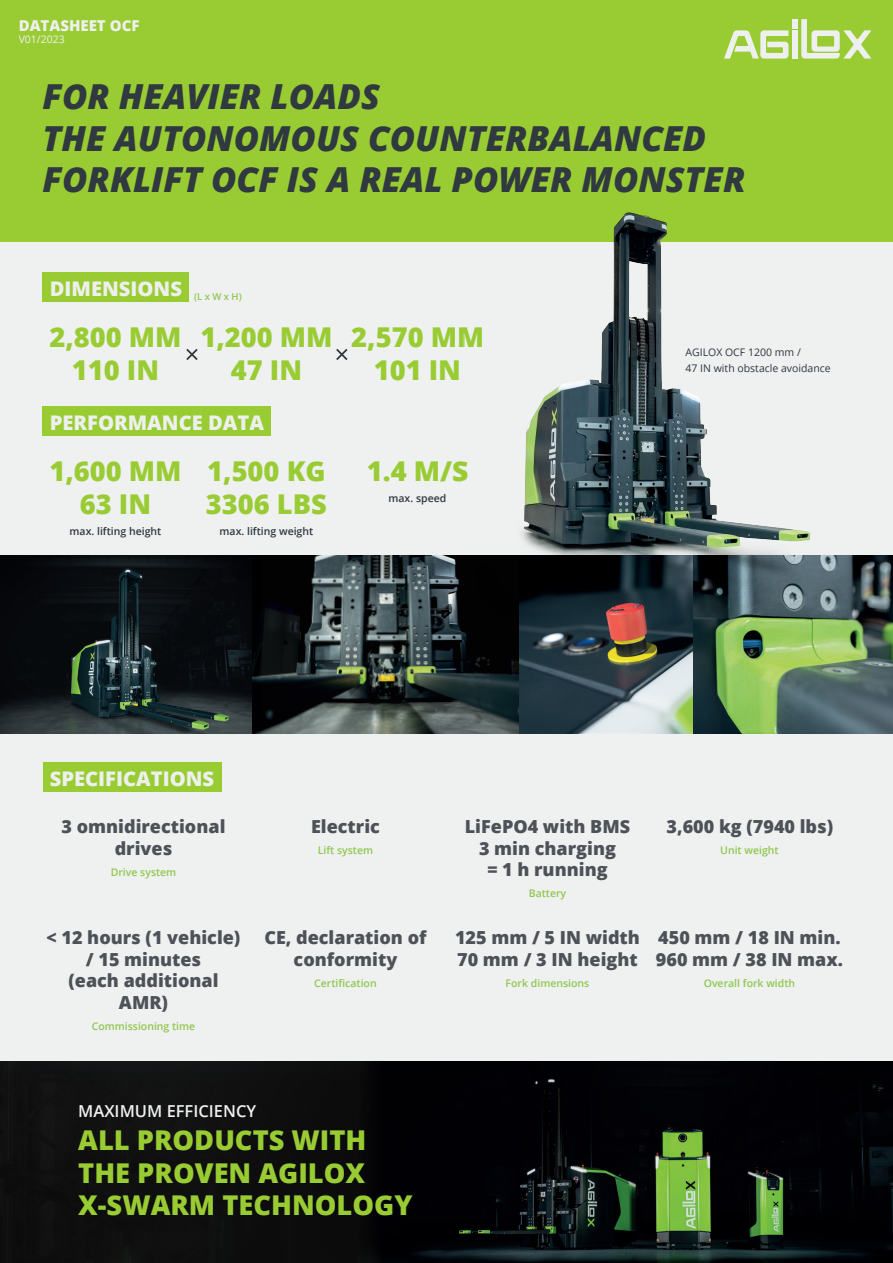
<style>
.page{position:relative;width:893px;height:1263px;background:#fff}
.page>*{position:absolute;margin:0;border:0;box-sizing:border-box;transform-origin:0 0}
.t1{font:italic 800 34.5px/41.4px "Open Sans";color:#2f393f}
.t2{font:800 27.3px "Open Sans";color:#9c3}
.t3{font:800 20.1px "Open Sans";color:#eef0ef}
.t4{font:800 18px/21.6px "Open Sans";color:#4d5258;text-align:center}
.t5{font:600 16.5px "Open Sans";color:#eff0f0}
.t6{font:800 15px "Open Sans";color:#eff0f0}
.t7{font:600 10.5px "Open Sans";color:#8fc84f}
.t8{font:600 10.5px "Open Sans";color:#2f393f}
.t9{font:10.5px "Open Sans";color:#2f393f}
.t10{font:10.5px "Open Sans";color:#eff0f0}
.t11{font:600 9.45px "Open Sans";color:#8fc84f}
</style>
<div class="page">
<div style="left:0;top:1061px;width:360px;height:202px;background:#0f0f0f"></div>
<div style="left:360px;top:1061px;width:41px;height:202px;background:#020205"></div>
<img style="left:401px;top:1061px;width:492px;height:202px">
<div style="left:0;top:712px;width:893px;height:349px;background:#eff0f0"></div>
<div style="left:0;top:0;width:893px;height:243px;background:#9c3"></div>
<div style="left:0;top:243px;width:893px;height:313px;background:#eff0f0"></div>
<div style="left:43px;top:762px;width:178px;height:29px;background:#9c3"></div>
<img style="left:0;top:556px;width:253px;height:177px">
<img style="left:253px;top:556px;width:640px;height:177px">
<div style="left:43px;top:272px;width:146px;height:29px;background:#9c3"></div>
<div style="left:43px;top:406px;width:228px;height:29px;background:#9c3"></div>
<svg style="left:186px;top:349px;width:12px;height:11px"></svg>
<svg style="left:336px;top:349px;width:12px;height:11px"></svg>
<img style="left:465px;top:212px;width:376px;height:402px">
<img style="left:525px;top:213px;width:214px;height:333px">
<svg style="left:724px;top:30px;width:64px;height:29px"></svg>
<div style="left:792px;top:30px;width:6px;height:29px;background:#eef0ef"></div>
<div style="left:792px;top:19px;width:6px;height:10px;background:#eef0ef"></div>
<svg style="left:801px;top:19px;width:70px;height:40px"></svg>
<p class="t6" style="left:19px;top:14px;width:122px">DATASHEET OCF</p>
<p class="t10" style="left:19px;top:32px;width:48px">V01/2023</p>
<p class="t1" style="left:43px;top:75px;width:339px">FOR HEAVIER LOADS</p>
<p class="t1" style="left:43px;top:116px;width:704px">THE AUTONOMOUS COUNTERBALANCED<br>FORKLIFT OCF IS A REAL POWER MONSTER</p>
<p class="t3" style="left:50px;top:273px;width:134px">DIMENSIONS</p>
<p class="t2" style="left:49px;top:317px;width:134px">2,800 MM</p>
<p class="t2" style="left:72px;top:349px;width:89px">110 IN</p>
<p class="t11" style="left:194px;top:290px;width:49px">(L x W x H)</p>
<p class="t2" style="left:200px;top:317px;width:134px">1,200 MM</p>
<p class="t2" style="left:231px;top:349px;width:73px">47 IN</p>
<p class="t3" style="left:50px;top:407px;width:216px">PERFORMANCE DATA</p>
<p class="t2" style="left:351px;top:317px;width:134px">2,570 MM</p>
<p class="t2" style="left:374px;top:349px;width:89px">101 IN</p>
<p class="t2" style="left:49px;top:451px;width:134px">1,600 MM</p>
<p class="t2" style="left:80px;top:483px;width:73px">63 IN</p>
<p class="t8" style="left:388px;top:491px;width:59px">max. speed</p>
<p class="t2" style="left:207px;top:451px;width:120px">1,500 KG</p>
<p class="t2" style="left:206px;top:483px;width:123px">3306 LBS</p>
<p class="t2" style="left:367px;top:451px;width:103px">1.4 M/S</p>
<p class="t8" style="left:70px;top:524px;width:93px">max. lifting height</p>
<p class="t8" style="left:220px;top:524px;width:95px">max. lifting weight</p>
<p class="t9" style="left:685px;top:345px;width:117px">AGILOX OCF 1200 mm /</p>
<p class="t9" style="left:685px;top:361px;width:147px">47 IN with obstacle avoidance</p>
<p class="t3" style="left:50px;top:763px;width:166px">SPECIFICATIONS</p>
<p class="t4" style="left:62px;top:815px;width:165px">3 omnidirectional drives</p>
<p class="t7" style="left:111px;top:865px;width:67px">Drive system</p>
<p class="t4" style="left:311px;top:815px;width:70px">Electric</p>
<p class="t7" style="left:318px;top:843px;width:57px">Lift system</p>
<p class="t4" style="left:465px;top:815px;width:167px">LiFePO4 with BMS</p>
<p class="t4" style="left:479px;top:836px;width:138px">3 min charging</p>
<p class="t4" style="left:487px;top:858px;width:122px">= 1 h running</p>
<p class="t7" style="left:529px;top:886px;width:39px">Battery</p>
<p class="t4" style="left:667px;top:815px;width:168px">3,600 kg (7940 lbs)</p>
<p class="t7" style="left:720px;top:843px;width:60px">Unit weight</p>
<p class="t4" style="left:47px;top:926px;width:195px">&lt; 12 hours (1 vehicle)</p>
<p class="t4" style="left:86px;top:947px;width:117px">/ 15 minutes</p>
<p class="t4" style="left:68px;top:969px;width:152px">(each additional<br>AMR)</p>
<p class="t7" style="left:92px;top:1019px;width:105px">Commissioning time</p>
<p class="t4" style="left:264px;top:926px;width:164px">CE, declaration of conformity</p>
<p class="t4" style="left:455px;top:926px;width:186px">125 mm / 5 IN width</p>
<p class="t4" style="left:457px;top:947px;width:182px">70 mm / 3 IN height</p>
<p class="t4" style="left:658px;top:926px;width:184px">450 mm / 18 IN min.</p>
<p class="t4" style="left:656px;top:947px;width:189px">960 mm / 38 IN max.</p>
<p class="t7" style="left:314px;top:975px;width:64px">Certification</p>
<p class="t7" style="left:506px;top:975px;width:85px">Fork dimensions</p>
<p class="t7" style="left:704px;top:975px;width:93px">Overall fork width</p>
<p class="t5" style="left:78px;top:1100px;width:180px">MAXIMUM EFFICIENCY</p>
<p class="t2" style="left:78px;top:1119px;width:290px">ALL PRODUCTS WITH</p>
<p class="t2" style="left:78px;top:1152px;width:289px">THE PROVEN AGILOX</p>
<p class="t2" style="left:78px;top:1185px;width:336px">X-SWARM TECHNOLOGY</p>
</div>
